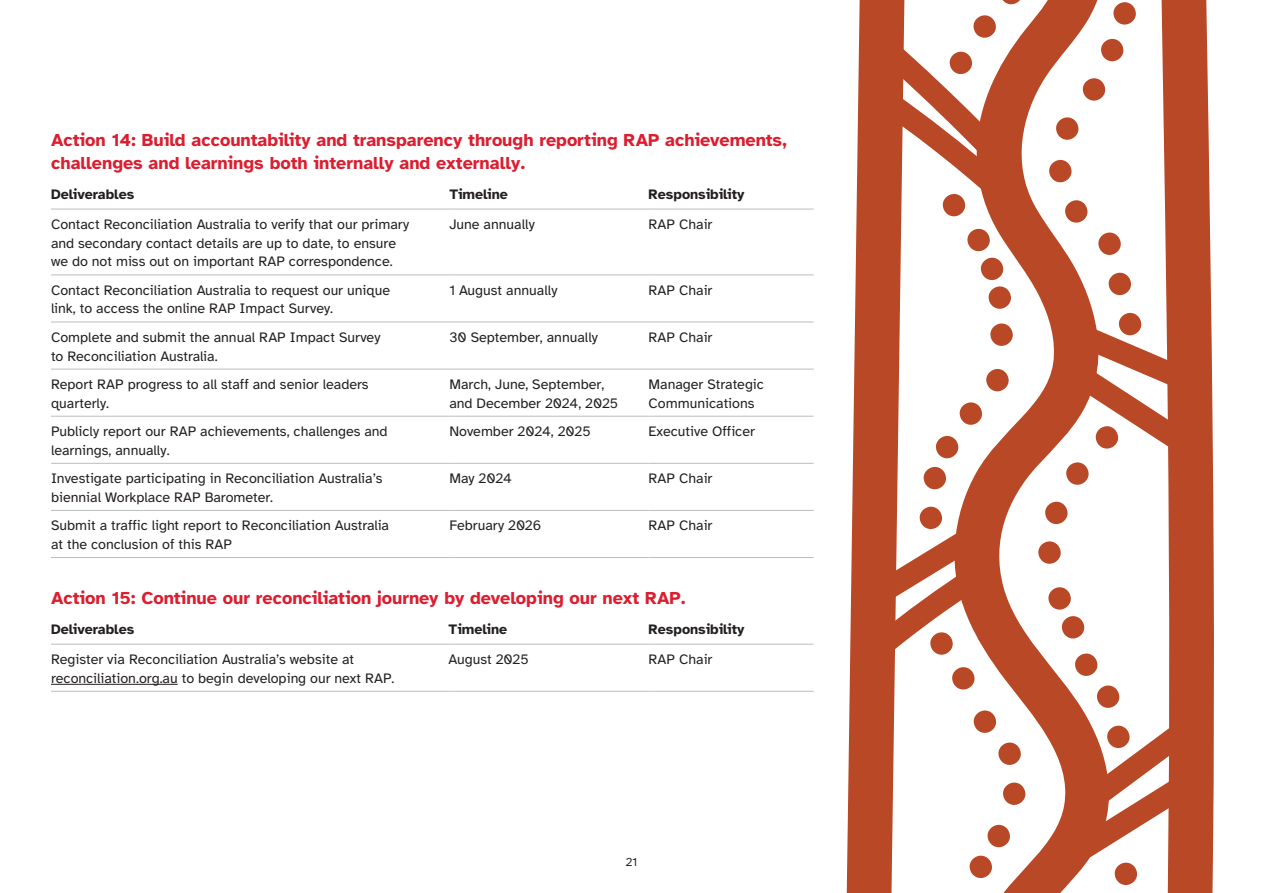
<style>
.page{position:relative;width:1263px;height:893px;background:#fff}
.page>*{position:absolute;margin:0;border:0;box-sizing:border-box;transform-origin:0 0}
.Heading_3{font:700 18px/22.5px "Atkinson Hyperlegible";color:#db1e30}
.Table_body{font:14.25px/18.8px "Atkinson Hyperlegible";color:#231f20}
.Table_heading{font:700 14.25px "Atkinson Hyperlegible";color:#231f20}
.t1{font:12px "Atkinson Hyperlegible";color:#231f20}
</style>
<div class="page">
<hr style="left:51px;top:274px;width:398px;height:1px;background:#bcbdc0">
<hr style="left:449px;top:274px;width:199px;height:1px;background:#bcbdc0">
<hr style="left:648px;top:274px;width:166px;height:1px;background:#bcbdc0">
<hr style="left:51px;top:322px;width:398px;height:1px;background:#bcbdc0">
<hr style="left:449px;top:322px;width:199px;height:1px;background:#bcbdc0">
<hr style="left:648px;top:322px;width:166px;height:1px;background:#bcbdc0">
<hr style="left:51px;top:369px;width:398px;height:1px;background:#bcbdc0">
<hr style="left:449px;top:369px;width:199px;height:1px;background:#bcbdc0">
<hr style="left:648px;top:369px;width:166px;height:1px;background:#bcbdc0">
<hr style="left:51px;top:416px;width:398px;height:1px;background:#bcbdc0">
<hr style="left:449px;top:416px;width:199px;height:1px;background:#bcbdc0">
<hr style="left:648px;top:416px;width:166px;height:1px;background:#bcbdc0">
<hr style="left:51px;top:463px;width:398px;height:1px;background:#bcbdc0">
<hr style="left:449px;top:463px;width:199px;height:1px;background:#bcbdc0">
<hr style="left:648px;top:463px;width:166px;height:1px;background:#bcbdc0">
<hr style="left:51px;top:510px;width:398px;height:1px;background:#bcbdc0">
<hr style="left:449px;top:510px;width:199px;height:1px;background:#bcbdc0">
<hr style="left:648px;top:510px;width:166px;height:1px;background:#bcbdc0">
<hr style="left:51px;top:209px;width:398px;height:1px;background:#bcbdc0">
<hr style="left:449px;top:209px;width:199px;height:1px;background:#bcbdc0">
<hr style="left:648px;top:209px;width:166px;height:1px;background:#bcbdc0">
<hr style="left:51px;top:557px;width:398px;height:1px;background:#bcbdc0">
<hr style="left:449px;top:557px;width:199px;height:1px;background:#bcbdc0">
<hr style="left:648px;top:557px;width:166px;height:1px;background:#bcbdc0">
<hr style="left:51px;top:644px;width:398px;height:1px;background:#bcbdc0">
<hr style="left:449px;top:644px;width:199px;height:1px;background:#bcbdc0">
<hr style="left:648px;top:644px;width:166px;height:1px;background:#bcbdc0">
<hr style="left:51px;top:691px;width:398px;height:1px;background:#bcbdc0">
<hr style="left:449px;top:691px;width:199px;height:1px;background:#bcbdc0">
<hr style="left:648px;top:691px;width:166px;height:1px;background:#bcbdc0">
<hr style="left:51px;top:684px;width:127px;height:1px;background:#231f20">
<svg style="left:846px;top:0;width:368px;height:893px"></svg>
<svg style="left:941px;top:0;width:179px;height:893px"></svg>
<svg style="left:1072px;top:0;width:124px;height:5px"></svg>
<svg style="left:1073px;top:327px;width:127px;height:125px"></svg>
<div style="left:1113px;top:2px;width:23px;height:23px;background:#b94826;border-radius:50%"></div>
<div style="left:1101px;top:39px;width:22px;height:22px;background:#b94826;border-radius:50%"></div>
<div style="left:1083px;top:78px;width:22px;height:23px;background:#b94826;border-radius:50%"></div>
<div style="left:1056px;top:117px;width:22px;height:23px;background:#b94826;border-radius:50%"></div>
<div style="left:1049px;top:160px;width:23px;height:22px;background:#b94826;border-radius:50%"></div>
<div style="left:1065px;top:200px;width:22px;height:23px;background:#b94826;border-radius:50%"></div>
<div style="left:1098px;top:232px;width:23px;height:23px;background:#b94826;border-radius:50%"></div>
<div style="left:1108px;top:273px;width:23px;height:22px;background:#b94826;border-radius:50%"></div>
<div style="left:1119px;top:313px;width:22px;height:22px;background:#b94826;border-radius:50%"></div>
<svg style="left:1073px;top:715px;width:137px;height:145px"></svg>
<div style="left:1096px;top:426px;width:22px;height:23px;background:#b94826;border-radius:50%"></div>
<div style="left:1066px;top:462px;width:23px;height:23px;background:#b94826;border-radius:50%"></div>
<div style="left:1045px;top:501px;width:23px;height:23px;background:#b94826;border-radius:50%"></div>
<div style="left:1038px;top:541px;width:23px;height:23px;background:#b94826;border-radius:50%"></div>
<div style="left:1048px;top:587px;width:23px;height:23px;background:#b94826;border-radius:50%"></div>
<div style="left:1062px;top:616px;width:22px;height:23px;background:#b94826;border-radius:50%"></div>
<div style="left:1075px;top:653px;width:22px;height:23px;background:#b94826;border-radius:50%"></div>
<div style="left:1097px;top:685px;width:22px;height:23px;background:#b94826;border-radius:50%"></div>
<div style="left:1107px;top:725px;width:23px;height:23px;background:#b94826;border-radius:50%"></div>
<div style="left:1114px;top:862px;width:23px;height:23px;background:#b94826;border-radius:50%"></div>
<svg style="left:864px;top:523px;width:125px;height:132px"></svg>
<div style="left:969px;top:855px;width:23px;height:23px;background:#b94826;border-radius:50%"></div>
<div style="left:987px;top:825px;width:23px;height:22px;background:#b94826;border-radius:50%"></div>
<div style="left:1003px;top:782px;width:22px;height:23px;background:#b94826;border-radius:50%"></div>
<div style="left:998px;top:742px;width:23px;height:23px;background:#b94826;border-radius:50%"></div>
<div style="left:974px;top:710px;width:22px;height:23px;background:#b94826;border-radius:50%"></div>
<div style="left:952px;top:667px;width:23px;height:23px;background:#b94826;border-radius:50%"></div>
<div style="left:930px;top:632px;width:23px;height:23px;background:#b94826;border-radius:50%"></div>
<svg style="left:873px;top:37px;width:129px;height:157px"></svg>
<div style="left:943px;top:194px;width:22px;height:22px;background:#b94826;border-radius:50%"></div>
<div style="left:967px;top:229px;width:23px;height:22px;background:#b94826;border-radius:50%"></div>
<div style="left:981px;top:258px;width:22px;height:22px;background:#b94826;border-radius:50%"></div>
<div style="left:988px;top:286px;width:23px;height:23px;background:#b94826;border-radius:50%"></div>
<div style="left:990px;top:323px;width:23px;height:23px;background:#b94826;border-radius:50%"></div>
<div style="left:986px;top:369px;width:23px;height:22px;background:#b94826;border-radius:50%"></div>
<div style="left:959px;top:402px;width:23px;height:23px;background:#b94826;border-radius:50%"></div>
<div style="left:936px;top:436px;width:22px;height:22px;background:#b94826;border-radius:50%"></div>
<div style="left:923px;top:467px;width:23px;height:22px;background:#b94826;border-radius:50%"></div>
<div style="left:919px;top:506px;width:23px;height:23px;background:#b94826;border-radius:50%"></div>
<svg style="left:1000px;top:0;width:22px;height:4px"></svg>
<div style="left:973px;top:15px;width:23px;height:23px;background:#b94826;border-radius:50%"></div>
<div style="left:949px;top:52px;width:23px;height:22px;background:#b94826;border-radius:50%"></div>
<h3 class="Heading_3" style="left:51px;top:129px;width:738px">Action 14: Build accountability and transparency through reporting RAP achievements, challenges and learnings both internally and externally.</h3>
<h4 class="Table_heading" style="left:51px;top:186px;width:85px">Deliverables</h4>
<h4 class="Table_heading" style="left:449px;top:186px;width:60px">Timeline</h4>
<h4 class="Table_heading" style="left:648px;top:186px;width:98px">Responsibility</h4>
<p class="Table_body" style="left:51px;top:215px;width:360px">Contact Reconciliation Australia to verify that our primary and secondary contact details are up to date, to ensure we do not miss out on important RAP correspondence.</p>
<p class="Table_body" style="left:449px;top:215px;width:87px">June annually</p>
<p class="Table_body" style="left:648px;top:215px;width:65px">RAP Chair</p>
<p class="Table_body" style="left:51px;top:281px;width:340px">Contact Reconciliation Australia to request our unique link, to access the online RAP Impact Survey.</p>
<p class="Table_body" style="left:449px;top:281px;width:110px">1 August annually</p>
<p class="Table_body" style="left:648px;top:281px;width:65px">RAP Chair</p>
<p class="Table_body" style="left:51px;top:328px;width:331px">Complete and submit the annual RAP Impact Survey to Reconciliation Australia.</p>
<p class="Table_body" style="left:449px;top:328px;width:150px">30 September, annually</p>
<p class="Table_body" style="left:648px;top:328px;width:65px">RAP Chair</p>
<p class="Table_body" style="left:51px;top:375px;width:319px">Report RAP progress to all staff and senior leaders quarterly.</p>
<p class="Table_body" style="left:449px;top:375px;width:170px">March, June, September, and December 2024, 2025</p>
<p class="Table_body" style="left:648px;top:375px;width:117px">Manager Strategic<br>Communications</p>
<p class="Table_body" style="left:51px;top:422px;width:338px">Publicly report our RAP achievements, challenges and learnings, annually.</p>
<p class="Table_body" style="left:449px;top:422px;width:143px">November 2024, 2025</p>
<p class="Table_body" style="left:648px;top:422px;width:108px">Executive Officer</p>
<p class="Table_body" style="left:51px;top:469px;width:333px">Investigate participating in Reconciliation Australia’s biennial Workplace RAP Barometer.</p>
<p class="Table_body" style="left:449px;top:469px;width:64px">May 2024</p>
<p class="Table_body" style="left:648px;top:469px;width:65px">RAP Chair</p>
<p class="Table_body" style="left:51px;top:516px;width:340px">Submit a traffic light report to Reconciliation Australia at the conclusion of this RAP</p>
<p class="Table_body" style="left:449px;top:516px;width:93px">February 2026</p>
<p class="Table_body" style="left:648px;top:516px;width:65px">RAP Chair</p>
<h3 class="Heading_3" style="left:51px;top:587px;width:636px">Action 15: Continue our reconciliation journey by developing our next RAP.</h3>
<h4 class="Table_heading" style="left:51px;top:621px;width:85px">Deliverables</h4>
<h4 class="Table_heading" style="left:449px;top:621px;width:60px">Timeline</h4>
<h4 class="Table_heading" style="left:648px;top:621px;width:98px">Responsibility</h4>
<p class="Table_body" style="left:51px;top:650px;width:345px">Register via Reconciliation Australia’s website at reconciliation.org.au to begin developing our next RAP.</p>
<p class="Table_body" style="left:449px;top:650px;width:82px">August 2025</p>
<p class="Table_body" style="left:648px;top:650px;width:65px">RAP Chair</p>
<p class="t1" style="left:626px;top:855px;width:13px">21</p>
</div>
